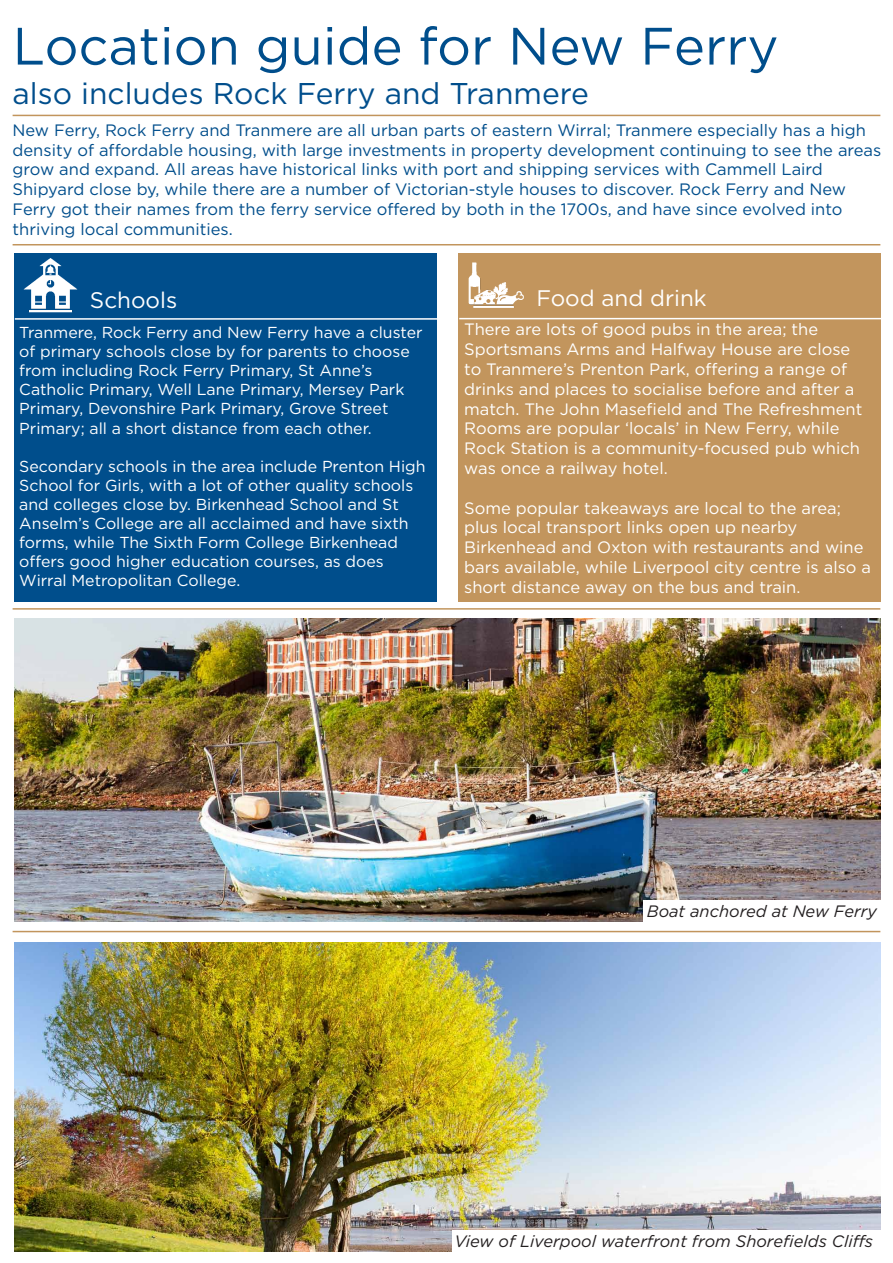
<style>
.page{position:relative;width:893px;height:1263px;background:#fff}
.page>*{position:absolute;margin:0;border:0;box-sizing:border-box;transform-origin:0 0}
.t1{font:52.5px "Gotham";color:#004e8c}
.t2{font:30px "Gotham";color:#004e8c}
.t3{font:22.5px "Gotham";color:#fff}
.t4{font:16.5px/19.8px "Gotham";color:#fff}
.t5{font:16.5px/19.8px "Gotham";color:#004e8c}
.t6{font:italic 16.5px "Gotham";color:#231f20}
.t7{font:15.9px/19px "Gotham";color:#fff}
</style>
<div class="page">
<hr style="left:13px;top:115px;width:867px;height:1px;background:#c2955d">
<hr style="left:13px;top:244px;width:867px;height:1px;background:#c2955d">
<div style="left:15px;top:253px;width:422px;height:349px;background:#004e8c"></div>
<img style="left:23px;top:258px;width:55px;height:55px">
<hr style="left:15px;top:318px;width:422px;height:2px;background:#fff">
<div style="left:458px;top:253px;width:422px;height:349px;background:#c2955d"></div>
<hr style="left:13px;top:608px;width:867px;height:2px;background:#c2955d">
<hr style="left:13px;top:931px;width:867px;height:1px;background:#c2955d">
<hr style="left:459px;top:318px;width:422px;height:1px;background:#fff">
<img style="left:468px;top:262px;width:56px;height:46px">
<img style="left:15px;top:618px;width:866px;height:303px">
<div style="left:643px;top:900px;width:238px;height:22px;background:#fff"></div>
<img style="left:14px;top:943px;width:866px;height:308px">
<div style="left:452px;top:1230px;width:428px;height:22px;background:#fff"></div>
<p class="t1" style="left:13px;top:14px;width:767px">Location guide for New Ferry</p>
<p class="t2" style="left:13px;top:75px;width:578px">also includes Rock Ferry and Tranmere</p>
<p class="t5" style="left:13px;top:120px;width:870px">New Ferry, Rock Ferry and Tranmere are all urban parts of eastern Wirral; Tranmere especially has a high density of affordable housing, with large investments in property development continuing to see the areas grow and expand. All areas have historical links with port and shipping services with Cammell Laird</p>
<p class="t5" style="left:13px;top:179px;width:835px">Shipyard close by, while there are a number of Victorian-style houses to discover. Rock Ferry and New<br>Ferry got their names from the ferry service offered by both in the 1700s, and have since evolved into thriving local communities.</p>
<p class="t3" style="left:90px;top:286px;width:89px">Schools</p>
<p class="t7" style="left:19px;top:323px;width:405px">Tranmere, Rock Ferry and New Ferry have a cluster of primary schools close by for parents to choose from including Rock Ferry Primary, St Anne’s</p>
<p class="t7" style="left:19px;top:380px;width:387px">Catholic Primary, Well Lane Primary, Mersey Park<br>Primary, Devonshire Park Primary, Grove Street</p>
<p class="t7" style="left:19px;top:418px;width:354px">Primary; all a short distance from each other.</p>
<p class="t7" style="left:19px;top:456px;width:408px">Secondary schools in the area include Prenton High School for Girls, with a lot of other quality schools and colleges close by. Birkenhead School and St Anselm’s College are all acclaimed and have sixth forms, while The Sixth Form College Birkenhead</p>
<p class="t7" style="left:19px;top:552px;width:366px">offers good higher education courses, as does</p>
<p class="t7" style="left:19px;top:571px;width:222px">Wirral Metropolitan College.</p>
<p class="t3" style="left:536px;top:284px;width:172px">Food and drink</p>
<p class="t4" style="left:464px;top:319px;width:400px">There are lots of good pubs in the area; the Sportsmans Arms and Halfway House are close to Tranmere’s Prenton Park, offering a range of drinks and places to socialise before and after a match. The John Masefield and The Refreshment Rooms are popular ‘locals’ in New Ferry, while Rock Station is a community-focused pub which was once a railway hotel.</p>
<p class="t4" style="left:464px;top:498px;width:378px">Some popular takeaways are local to the area; plus local transport links open up nearby</p>
<p class="t4" style="left:464px;top:537px;width:408px">Birkenhead and Oxton with restaurants and wine bars available, while Liverpool city centre is also a short distance away on the bus and train.</p>
<p class="t6" style="left:647px;top:901px;width:232px">Boat anchored at New Ferry</p>
<p class="t6" style="left:454px;top:1231px;width:420px">View of Liverpool waterfront from Shorefields Cliffs</p>
</div>
